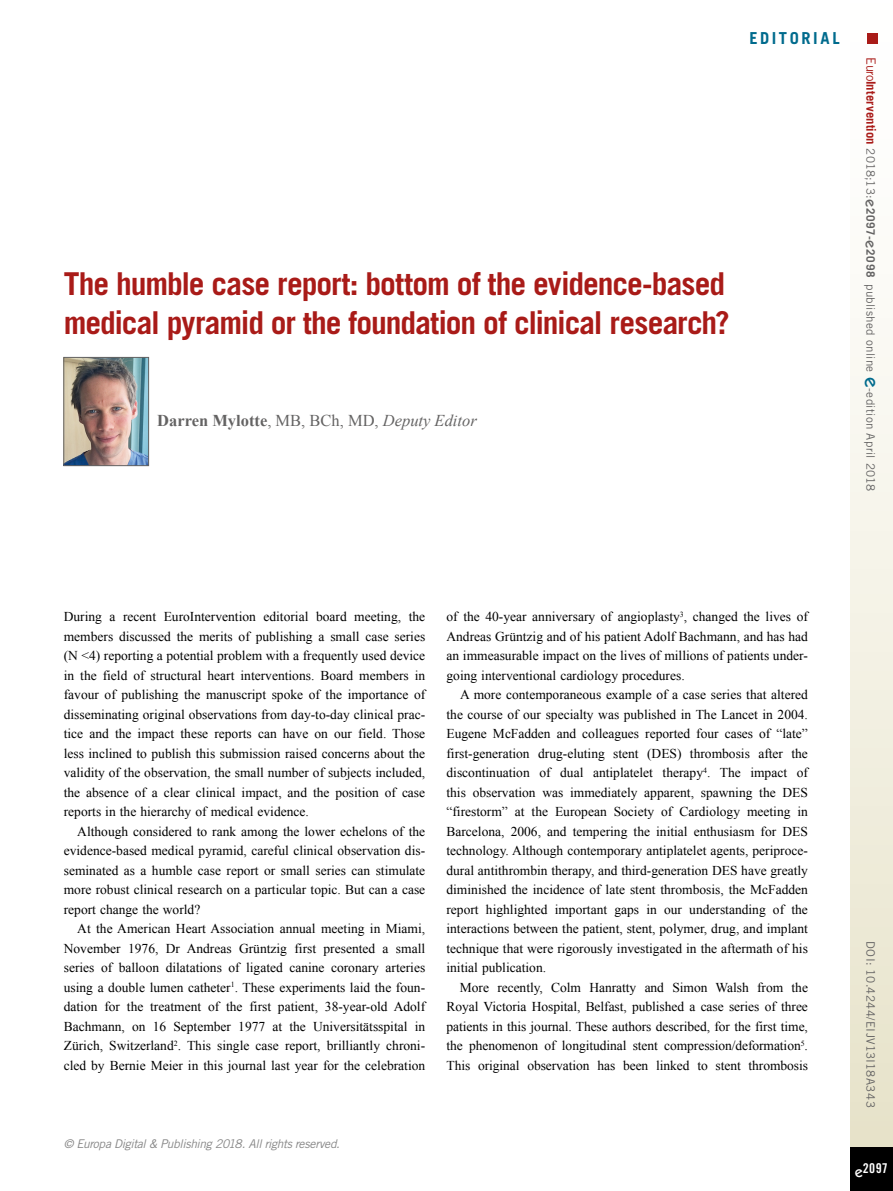
<style>
.page{position:relative;width:893px;height:1191px;background:#fff}
.page>*{position:absolute;margin:0;border:0;box-sizing:border-box;transform-origin:0 0}
.t1{font:700 31.5px/39px "Trade Gothic LT Std";letter-spacing:-.035em;color:#a91b18}
.t2{font:700 16.5px "Times New Roman";color:#646363}
.t3{font:700 16.5px "Trade Gothic LT Std";letter-spacing:.16em;color:#006b8d}
.t4{font:13.5px/19.5px "Times New Roman";color:#000;text-align:justify}
.t5{font:13.5px "Trade Gothic LT Std Bd Cn 20";color:#fff}
.t6{font:italic 12px "Trade Gothic LT Std";letter-spacing:-.03em;color:#878787}
.t7{font:11.7px "Trade Gothic LT Std";letter-spacing:.025em;color:#646363}
.s1{font-weight:400}
.s2{font-weight:400;font-style:italic}
.s3{font-size:12.75px;color:#a91b18}
.s4{font-weight:700;font-size:12.75px;color:#a91b18}
.s5{font-family:"ITC Kabel Std";font-weight:500;font-size:15px}
.s6{font-weight:700}
.s7{font-family:"ITC Kabel Std";font-weight:500;font-size:19.5px;color:#006b8d}
</style>
<div class="page">
<div style="left:850px;top:0;width:43px;height:1191px;background:linear-gradient(to bottom,#fff,#e7e2c9)"></div>
<div style="left:850px;top:1147px;width:43px;height:44px;background:#000"></div>
<div style="left:867px;top:34px;width:11px;height:10px;background:#a91b18"></div>
<img style="left:66px;top:359px;width:81px;height:105px">
<div style="left:64px;top:357px;width:85px;height:109px;border:1px solid #646363"></div>
<p class="t3" style="left:749px;top:28px;width:92px">EDITORIAL</p>
<h1 class="t1" style="left:64px;top:264px;width:667px">The humble case report: bottom of the evidence-based medical pyramid or the foundation of clinical research?</h1>
<p class="t2" style="left:157px;top:409px;width:321px">Darren Mylotte<span class="s1">, MB, BCh, MD,</span> <span class="s2">Deputy Editor</span></p>
<p class="t7" style="left:878px;top:57px;width:435px;rotate:90deg"><span class="s3">Euro</span><span class="s4">Intervention</span> 2018;13:<span class="s5">e</span><span class="s6">2097-</span><span class="s5">e</span><span class="s6">2098</span> published online <span class="s7">e</span>-edition April 2018</p>
<p class="t4" style="left:64px;top:606px;width:363px">During a recent EuroIntervention editorial board meeting, the members discussed the merits of publishing a small case series (N &lt;4) reporting a potential problem with a frequently used device in the field of structural heart interventions. Board members in favour of publishing the manuscript spoke of the importance of disseminating original observations from day-to-day clinical prac&shy;tice and the impact these reports can have on our field. Those less inclined to publish this submission raised concerns about the validity of the observation, the small number of subjects included, the absence of a clear clinical impact, and the position of case reports in the hierarchy of medical evidence.</p>
<p class="t4" style="left:64px;top:821px;width:363px;text-indent:14px">Although considered to rank among the lower echelons of the evidence-based medical pyramid, careful clinical observation dis&shy;seminated as a humble case report or small series can stimulate more robust clinical research on a particular topic. But can a case report change the world?</p>
<p class="t4" style="left:64px;top:918px;width:363px;text-indent:14px">At the American Heart Association annual meeting in Miami, November 1976, Dr Andreas Grüntzig first presented a small series of balloon dilatations of ligated canine coronary arteries using a double lumen catheter<sup>1</sup>. These experiments laid the foun&shy;dation for the treatment of the first patient, 38-year-old Adolf Bachmann, on 16 September 1977 at the Universitätsspital in Zürich, Switzerland<sup>2</sup>. This single case report, brilliantly chroni&shy;cled by Bernie Meier in this journal last year for the celebration</p>
<p class="t4" style="left:446px;top:606px;width:363px">of the 40-year anniversary of angioplasty<sup>3</sup>, changed the lives of Andreas Grüntzig and of his patient Adolf Bachmann, and has had an immeasurable impact on the lives of millions of patients under&shy;going interventional cardiology procedures.</p>
<p class="t4" style="left:446px;top:684px;width:363px;text-indent:14px">A more contemporaneous example of a case series that altered the course of our specialty was published in The Lancet in 2004.<br>Eugene McFadden and colleagues reported four cases of “late” first-generation drug-eluting stent (DES) thrombosis after the discontinuation of dual antiplatelet therapy<sup>4</sup>. The impact of this observation was immediately apparent, spawning the DES “firestorm” at the European Society of Cardiology meeting in Barcelona, 2006, and tempering the initial enthusiasm for DES technology. Although contemporary antiplatelet agents, periproce&shy;dural antithrombin therapy, and third-generation DES have greatly diminished the incidence of late stent thrombosis, the McFadden report highlighted important gaps in our understanding of the interactions between the patient, stent, polymer, drug, and implant technique that were rigorously investigated in the aftermath of his initial publication.</p>
<p class="t4" style="left:446px;top:977px;width:363px;text-indent:14px">More recently, Colm Hanratty and Simon Walsh from the Royal Victoria Hospital, Belfast, published a case series of three patients in this journal. These authors described, for the first time, the phenomenon of longitudinal stent compression/deformation<sup>5</sup>.<br>This original observation has been linked to stent thrombosis</p>
<p class="t6" style="left:64px;top:1137px;width:278px">© Europa Digital &amp; Publishing 2018. All rights reserved.</p>
<p class="t7" style="left:878px;top:941px;width:168px;rotate:90deg">DOI: 10.4244/EIJV13I18A343</p>
<p class="t5" style="left:855px;top:1160px;width:35px"><span class="s5">e</span>2097</p>
</div>
